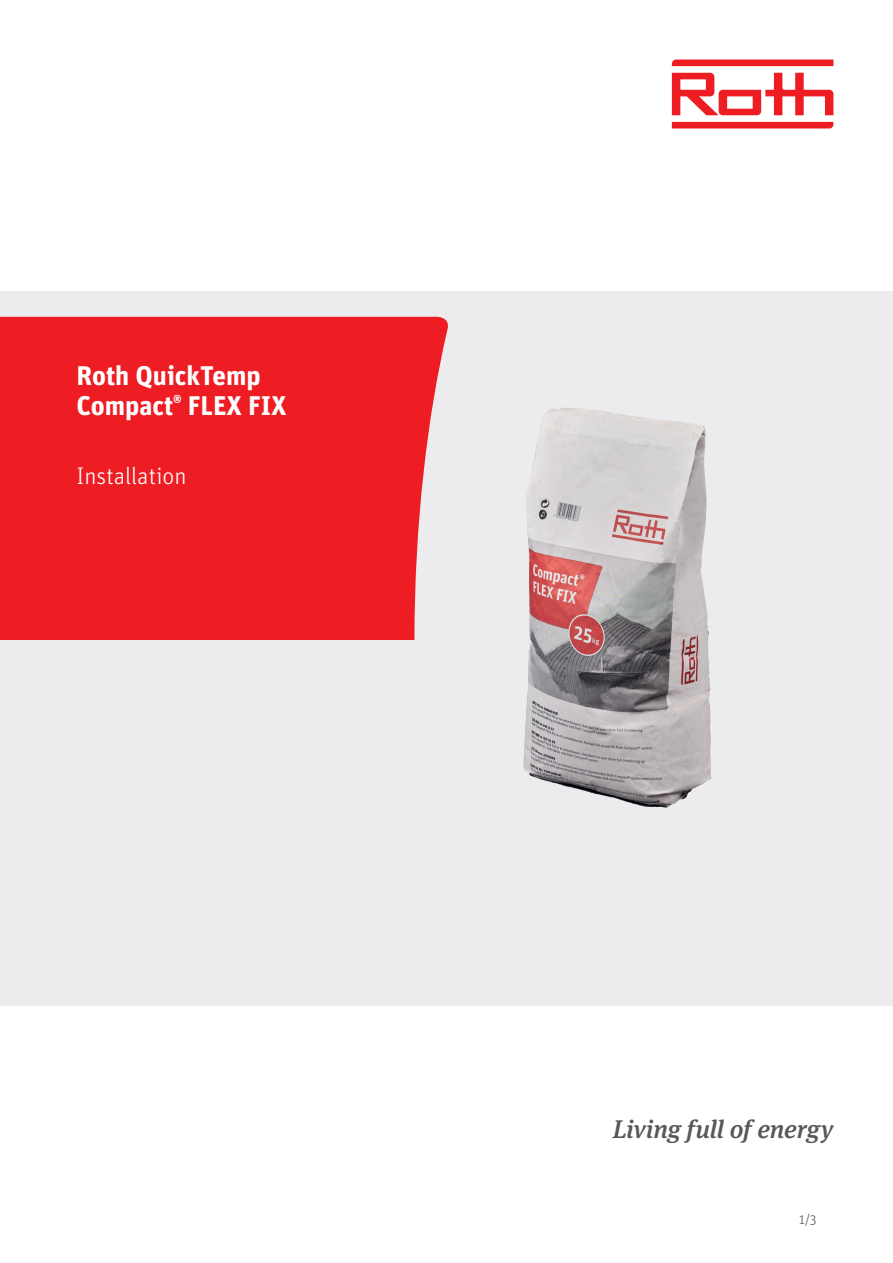
<style>
.page{position:relative;width:893px;height:1263px;background:#fff}
.page>*{position:absolute;margin:0;border:0;box-sizing:border-box;transform-origin:0 0}
.t1{font:700 27px/30px "Unit OT";color:#fff}
.t2{font:italic 500 25.5px "Meta Serif OT";letter-spacing:-.005em;color:#57585a}
.t3{font:300 24px "Unit OT";color:#fff}
.t4{font:300 13.5px "Unit OT";color:#57585a}
</style>
<div class="page">
<svg style="left:672px;top:122px;width:161px;height:7px"></svg>
<svg style="left:672px;top:60px;width:161px;height:6px"></svg>
<svg style="left:672px;top:73px;width:161px;height:42px"></svg>
<div style="left:0;top:291px;width:893px;height:715px;background:#ececee"></div>
<div style="left:0;top:317px;width:448px;height:323px;background:#ee1d23"></div>
<img style="left:523px;top:408px;width:188px;height:400px">
<p class="t1" style="left:77px;top:360px;width:212px">Roth QuickTemp<br>Compact<sup>®</sup> FLEX FIX</p>
<p class="t3" style="left:77px;top:461px;width:112px">Installation</p>
<p class="t2" style="left:613px;top:1113px;width:222px">Living full of energy</p>
<p class="t4" style="left:799px;top:1211px;width:19px">1/3</p>
</div>
